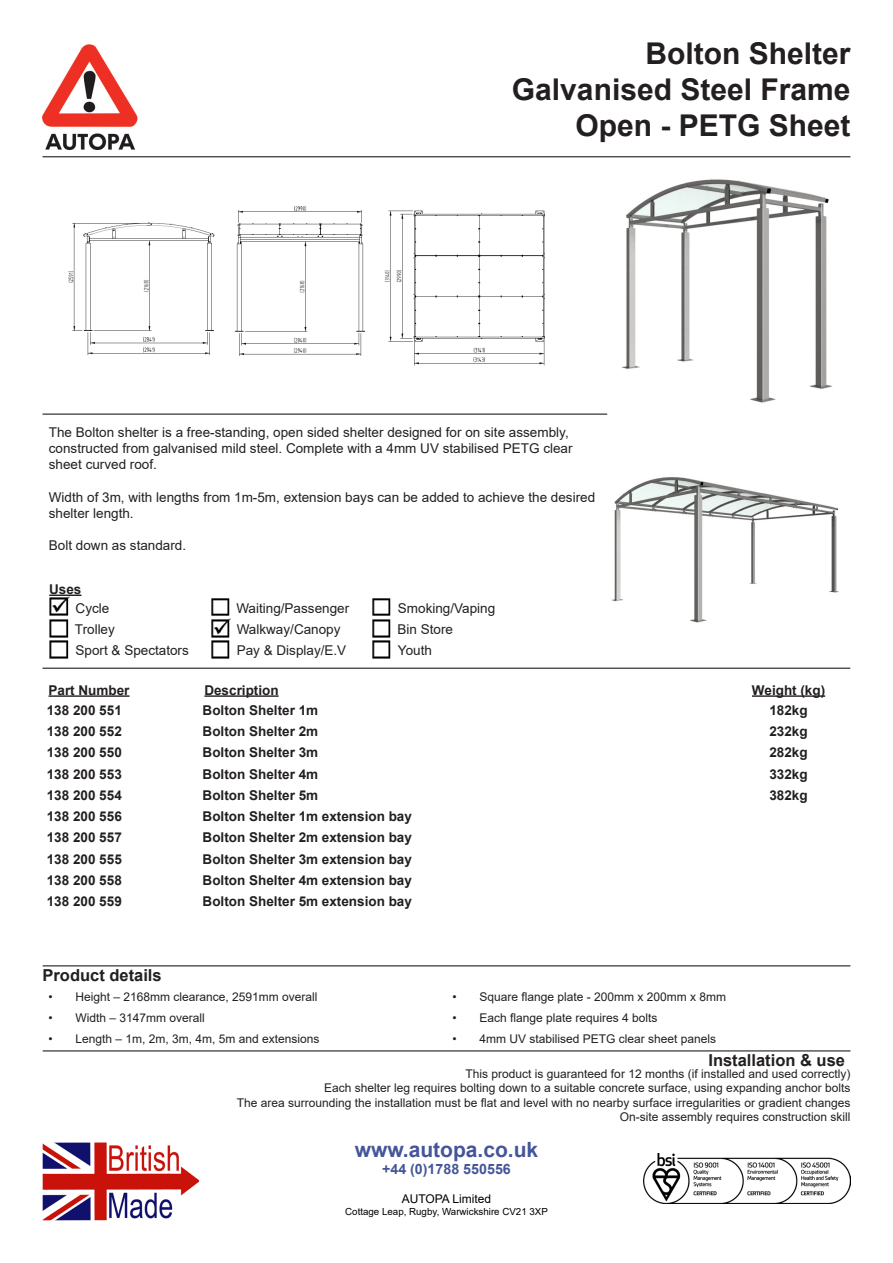
<style>
.page{position:relative;width:893px;height:1263px;background:#fff}
.page>*{position:absolute;margin:0;border:0;box-sizing:border-box;transform-origin:0 0}
.t1{font:700 30px "Arial";color:#231f20}
.t2{font:700 21px "Arial";color:#44559a}
.t3{font:700 16.5px "Arial";color:#231f20}
.t4{font:700 14.25px "Arial";color:#44559a}
.t5{font:13.5px/16.2px "Arial";color:#231f20}
.t6{font:700 13.5px "Arial";color:#231f20}
.t7{font:12px "Arial";color:#231f20}
.t8{font:12px "Arial";color:#000}
.t9{font:9.75px "Arial";color:#000}
</style>
<div class="page">
<img style="left:644px;top:1154px;width:206px;height:49px">
<img style="left:43px;top:1142px;width:156px;height:78px">
<img style="left:68px;top:206px;width:477px;height:160px">
<img style="left:42px;top:44px;width:95px;height:105px">
<hr style="left:43px;top:156px;width:807px;height:1px;background:#231f20">
<hr style="left:43px;top:414px;width:564px;height:1px;background:#231f20">
<hr style="left:49px;top:695px;width:81px;height:2px;background:#231f20">
<hr style="left:204px;top:695px;width:75px;height:2px;background:#231f20">
<hr style="left:752px;top:695px;width:73px;height:2px;background:#231f20">
<img style="left:621px;top:179px;width:211px;height:224px">
<img style="left:611px;top:477px;width:228px;height:146px">
<hr style="left:43px;top:668px;width:807px;height:1px;background:#231f20">
<hr style="left:43px;top:965px;width:807px;height:1px;background:#231f20">
<hr style="left:43px;top:1050px;width:807px;height:1px;background:#231f20">
<img style="left:49px;top:597px;width:21px;height:62px">
<hr style="left:49px;top:594px;width:32px;height:2px;background:#231f20">
<img style="left:372px;top:598px;width:19px;height:61px">
<img style="left:211px;top:598px;width:20px;height:61px">
<p class="t1" style="left:645px;top:33px;width:207px">Bolton Shelter</p>
<p class="t1" style="left:512px;top:69px;width:340px">Galvanised Steel Frame</p>
<p class="t1" style="left:575px;top:105px;width:277px">Open - PETG Sheet</p>
<p class="t5" style="left:49px;top:424px;width:525px">The Bolton shelter is a free-standing, open sided shelter designed for on site assembly, constructed from galvanised mild steel. Complete with a 4mm UV stabilised PETG clear sheet curved roof.</p>
<p class="t5" style="left:49px;top:489px;width:548px">Width of 3m, with lengths from 1m-5m, extension bays can be added to achieve the desired shelter length.</p>
<p class="t5" style="left:49px;top:537px;width:139px">Bolt down as standard.</p>
<p class="t6" style="left:49px;top:580px;width:34px">Uses</p>
<p class="t5" style="left:76px;top:600px;width:35px">Cycle</p>
<p class="t5" style="left:75px;top:621px;width:42px">Trolley</p>
<p class="t5" style="left:236px;top:600px;width:114px">Waiting/Passenger</p>
<p class="t5" style="left:237px;top:621px;width:105px">Walkway/Canopy</p>
<p class="t5" style="left:398px;top:600px;width:99px">Smoking/Vaping</p>
<p class="t5" style="left:397px;top:621px;width:57px">Bin Store</p>
<p class="t5" style="left:76px;top:642px;width:115px">Sport &amp; Spectators</p>
<p class="t5" style="left:237px;top:642px;width:111px">Pay &amp; Display/E.V</p>
<p class="t5" style="left:398px;top:642px;width:36px">Youth</p>
<p class="t6" style="left:49px;top:680px;width:83px">Part Number</p>
<p class="t6" style="left:204px;top:680px;width:76px">Description</p>
<p class="t6" style="left:752px;top:680px;width:75px">Weight (kg)</p>
<p class="t6" style="left:47px;top:700px;width:77px">138 200 551</p>
<p class="t6" style="left:203px;top:700px;width:117px">Bolton Shelter 1m</p>
<p class="t6" style="left:769px;top:700px;width:40px">182kg</p>
<p class="t6" style="left:47px;top:722px;width:77px">138 200 552</p>
<p class="t6" style="left:203px;top:722px;width:117px">Bolton Shelter 2m</p>
<p class="t6" style="left:769px;top:722px;width:40px">232kg</p>
<p class="t6" style="left:47px;top:743px;width:77px">138 200 550</p>
<p class="t6" style="left:203px;top:743px;width:117px">Bolton Shelter 3m</p>
<p class="t6" style="left:769px;top:743px;width:40px">282kg</p>
<p class="t6" style="left:47px;top:764px;width:77px">138 200 553</p>
<p class="t6" style="left:203px;top:764px;width:117px">Bolton Shelter 4m</p>
<p class="t6" style="left:769px;top:764px;width:40px">332kg</p>
<p class="t6" style="left:47px;top:785px;width:77px">138 200 554</p>
<p class="t6" style="left:203px;top:785px;width:117px">Bolton Shelter 5m</p>
<p class="t6" style="left:769px;top:785px;width:40px">382kg</p>
<p class="t6" style="left:47px;top:807px;width:77px">138 200 556</p>
<p class="t6" style="left:203px;top:807px;width:211px">Bolton Shelter 1m extension bay</p>
<p class="t6" style="left:47px;top:828px;width:77px">138 200 557</p>
<p class="t6" style="left:203px;top:828px;width:211px">Bolton Shelter 2m extension bay</p>
<p class="t6" style="left:47px;top:849px;width:77px">138 200 555</p>
<p class="t6" style="left:203px;top:849px;width:211px">Bolton Shelter 3m extension bay</p>
<p class="t6" style="left:47px;top:870px;width:77px">138 200 558</p>
<p class="t6" style="left:203px;top:870px;width:211px">Bolton Shelter 4m extension bay</p>
<p class="t6" style="left:47px;top:892px;width:77px">138 200 559</p>
<p class="t6" style="left:203px;top:892px;width:211px">Bolton Shelter 5m extension bay</p>
<p class="t3" style="left:43px;top:963px;width:121px">Product details</p>
<p class="t7" style="left:49px;top:989px;width:271px">• Height – 2168mm clearance, 2591mm overall</p>
<p class="t7" style="left:452px;top:989px;width:275px">• Square flange plate - 200mm x 200mm x 8mm</p>
<p class="t7" style="left:49px;top:1009px;width:158px">• Width – 3147mm overall</p>
<p class="t7" style="left:452px;top:1009px;width:207px">• Each flange plate requires 4 bolts</p>
<p class="t7" style="left:49px;top:1030px;width:273px">• Length – 1m, 2m, 3m, 4m, 5m and extensions</p>
<p class="t7" style="left:452px;top:1030px;width:265px">• 4mm UV stabilised PETG clear sheet panels</p>
<p class="t3" style="left:708px;top:1048px;width:138px">Installation &amp; use</p>
<p class="t7" style="left:466px;top:1065px;width:386px">This product is guaranteed for 12 months (if installed and used correctly)</p>
<p class="t7" style="left:324px;top:1080px;width:528px">Each shelter leg requires bolting down to a suitable concrete surface, using expanding anchor bolts</p>
<p class="t7" style="left:237px;top:1094px;width:615px">The area surrounding the installation must be flat and level with no nearby surface irregularities or gradient changes</p>
<p class="t7" style="left:620px;top:1108px;width:232px">On-site assembly requires construction skill</p>
<p class="t2" style="left:355px;top:1135px;width:185px">www.autopa.co.uk</p>
<p class="t4" style="left:382px;top:1159px;width:130px">+44 (0)1788 550556</p>
<p class="t8" style="left:402px;top:1190px;width:91px">AUTOPA Limited</p>
<p class="t9" style="left:345px;top:1204px;width:204px">Cottage Leap, Rugby, Warwickshire CV21 3XP</p>
</div>
